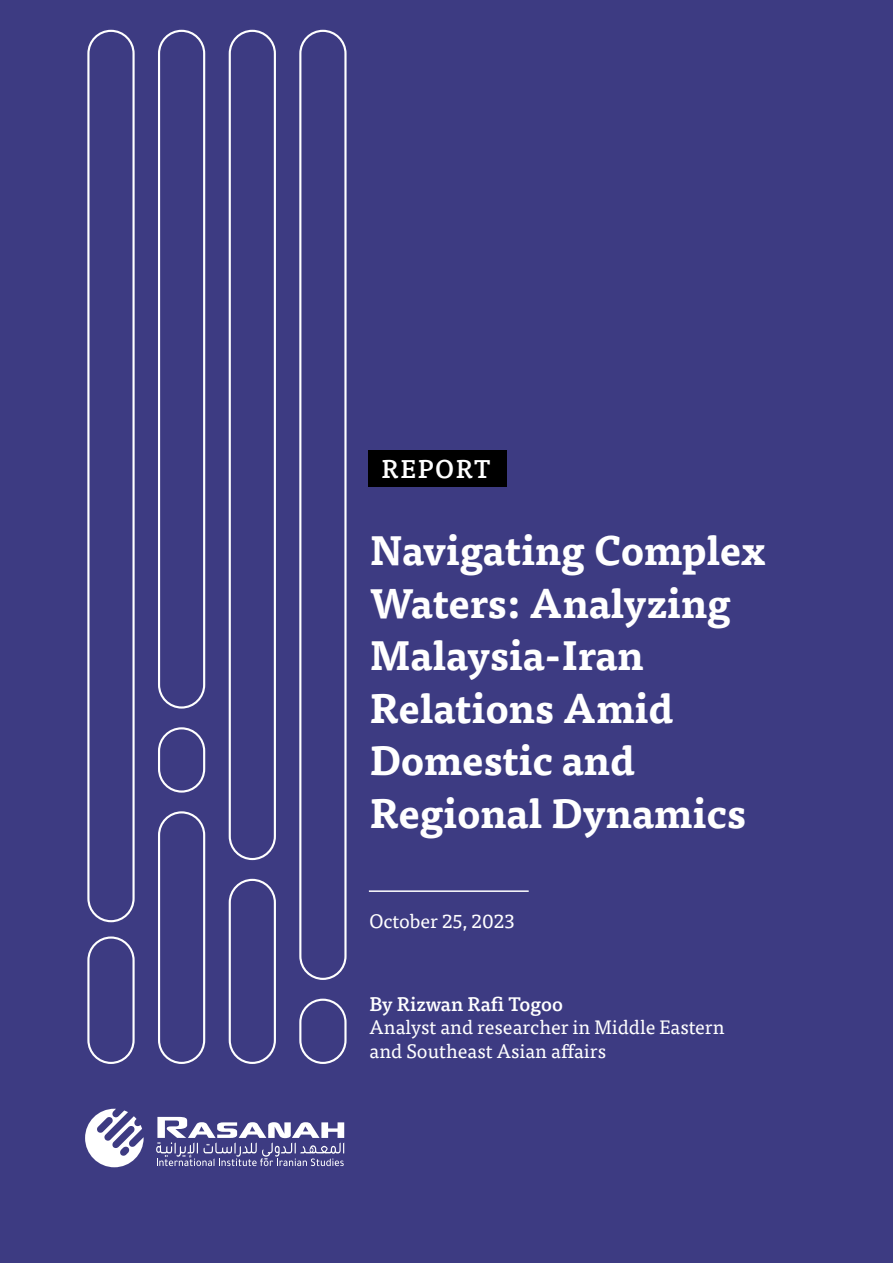
<style>
.page{position:relative;width:893px;height:1263px;background:#3d3b82}
.page>*{position:absolute;margin:0;border:0;box-sizing:border-box;transform-origin:0 0}
.t1{font:700 40.5px/52.5px "Tisa Pro";color:#fff}
.t2{font:500 25.5px "Tisa Pro";letter-spacing:.06em;color:#fff}
.t3{font:19.5px/23.4px "Tisa Pro";color:#fff}
.t4{font:500 19.5px "Tisa Pro";color:#fff}
</style>
<div class="page">
<div style="left:87px;top:936px;width:48px;height:128px;border:2px solid #fff;border-radius:23px"></div>
<div style="left:87px;top:30px;width:48px;height:892px;border:2px solid #fff;border-radius:23px"></div>
<div style="left:158px;top:811px;width:47px;height:253px;border:2px solid #fff;border-radius:23px"></div>
<div style="left:229px;top:879px;width:47px;height:185px;border:2px solid #fff;border-radius:23px"></div>
<div style="left:229px;top:30px;width:47px;height:830px;border:2px solid #fff;border-radius:23px"></div>
<div style="left:299px;top:999px;width:48px;height:65px;border:2px solid #fff;border-radius:23px"></div>
<div style="left:299px;top:30px;width:48px;height:950px;border:2px solid #fff;border-radius:23px"></div>
<div style="left:158px;top:727px;width:47px;height:66px;border:2px solid #fff;border-radius:23px"></div>
<div style="left:158px;top:30px;width:47px;height:679px;border:2px solid #fff;border-radius:23px"></div>
<svg style="left:156px;top:1117px;width:188px;height:49px"></svg>
<svg style="left:85px;top:1109px;width:59px;height:58px"></svg>
<hr style="left:369px;top:890px;width:160px;height:2px;background:#fff">
<div style="left:369px;top:451px;width:138px;height:36px;background:#000"></div>
<p class="t2" style="left:381px;top:449px;width:111px">REPORT</p>
<p class="t1" style="left:369px;top:522px;width:398px">Navigating Complex<br>Waters: Analyzing<br>Malaysia-Iran<br>Relations Amid<br>Domestic and<br>Regional Dynamics</p>
<p class="t3" style="left:369px;top:909px;width:146px">October 25, 2023</p>
<p class="t4" style="left:369px;top:989px;width:195px">By Rizwan Rafi Togoo</p>
<p class="t3" style="left:369px;top:1014px;width:357px">Analyst and researcher in Middle Eastern and Southeast Asian affairs</p>
</div>
